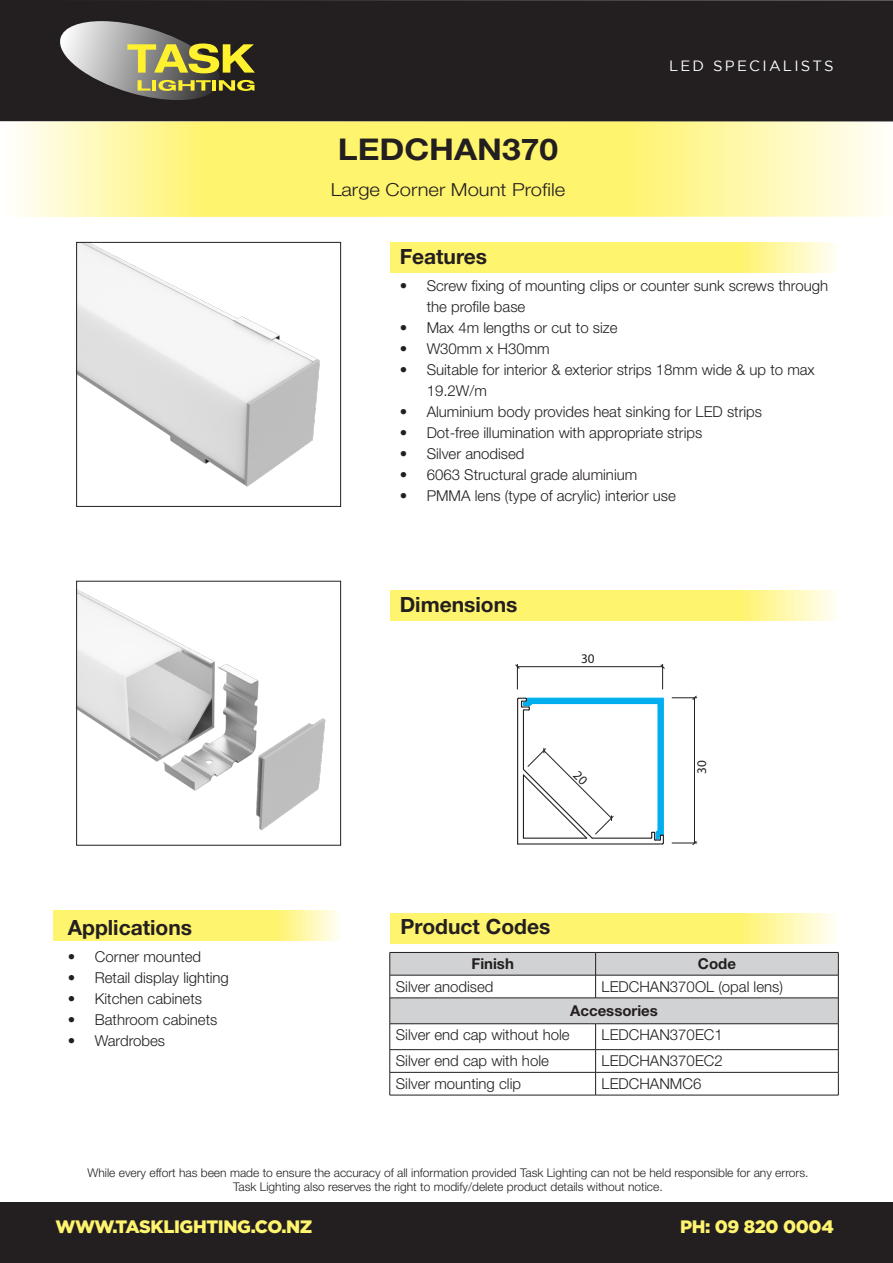
<style>
.page{position:relative;width:893px;height:1263px;background:#fff}
.page>*{position:absolute;margin:0;border:0;box-sizing:border-box;transform-origin:0 0}
.t1{font:700 30px "Helvetica Neue LT Std";color:#231f20;scale:1.12 1}
.t2{font:700 21px "Helvetica Neue LT Std";color:#231f20}
.t3{font:900 18px "Gotham";letter-spacing:-.02em;color:#fff46d}
.t4{font:300 18px "Helvetica Neue LT Std";color:#231f20;scale:1.12 1}
.t5{font:300 15px/21px "Helvetica Neue LT Std";color:#231f20}
.t6{font:700 15px "Helvetica Neue LT Std";color:#231f20}
.t7{font:14.85px "Gotham";letter-spacing:.15em;color:#fff}
.t8{font:13.2px "Myriad Hebrew";color:#231f20}
.t9{font:300 12px/14.4px "Helvetica Neue LT Std";color:#231f20;text-align:center}
</style>
<div class="page">
<svg style="left:53px;top:910px;width:286px;height:31px;background:#fff57b"></svg>
<svg style="left:390px;top:242px;width:446px;height:31px;background:#fff57b"></svg>
<svg style="left:1px;top:121px;width:892px;height:96px;background:#fef593"></svg>
<div style="left:0;top:0;width:893px;height:121px;background:#231f20"></div>
<svg style="left:60px;top:21px;width:195px;height:79px"></svg>
<div style="left:0;top:1202px;width:893px;height:61px;background:#231f20"></div>
<svg style="left:390px;top:913px;width:445px;height:30px;background:#fff57b"></svg>
<hr style="left:390px;top:1095px;width:206px;height:1px;background:#231f20">
<hr style="left:596px;top:1095px;width:242px;height:1px;background:#231f20">
<svg style="left:389px;top:952px;width:450px;height:143px"></svg>
<img style="left:78px;top:244px;width:242px;height:243px">
<div style="left:76px;top:242px;width:265px;height:264px;border:1px solid #231f20"></div>
<img style="left:78px;top:590px;width:248px;height:241px">
<div style="left:76px;top:581px;width:265px;height:264px;border:1px solid #231f20"></div>
<svg style="left:390px;top:590px;width:446px;height:31px;background:#fff57b"></svg>
<hr style="left:694px;top:698px;width:1px;height:145px;background:#231f20">
<svg style="left:672px;top:696px;width:25px;height:4px"></svg>
<svg style="left:672px;top:841px;width:25px;height:4px"></svg>
<hr style="left:517px;top:666px;width:146px;height:1px;background:#231f20">
<svg style="left:515px;top:664px;width:4px;height:25px"></svg>
<svg style="left:660px;top:664px;width:5px;height:25px"></svg>
<svg style="left:517px;top:697px;width:147px;height:148px"></svg>
<h1 class="t1" style="left:338px;top:130px;width:198px">LEDCHAN370</h1>
<p class="t4" style="left:331px;top:178px;width:211px">Large Corner Mount Profile</p>
<p class="t7" style="left:669px;top:58px;width:166px">LED SPECIALISTS</p>
<h2 class="t2" style="left:400px;top:244px;width:89px">Features</h2>
<p class="t5" style="left:427px;top:275px;width:403px;text-indent:-27px">• Screw fixing of mounting clips or counter sunk screws through the profile base</p>
<p class="t5" style="left:400px;top:317px;width:219px">• Max 4m lengths or cut to size</p>
<p class="t5" style="left:400px;top:338px;width:152px">• W30mm x H30mm</p>
<p class="t5" style="left:427px;top:359px;width:390px;text-indent:-27px">• Suitable for interior &amp; exterior strips 18mm wide &amp; up to max<br>19.2W/m</p>
<p class="t5" style="left:400px;top:401px;width:364px">• Aluminium body provides heat sinking for LED strips</p>
<p class="t5" style="left:400px;top:422px;width:304px">• Dot-free illumination with appropriate strips</p>
<p class="t5" style="left:400px;top:443px;width:126px">• Silver anodised</p>
<p class="t5" style="left:400px;top:464px;width:239px">• 6063 Structural grade aluminium</p>
<p class="t5" style="left:400px;top:485px;width:278px">• PMMA lens (type of acrylic) interior use</p>
<h2 class="t2" style="left:68px;top:914px;width:126px">Applications</h2>
<p class="t5" style="left:68px;top:945px;width:135px">• Corner mounted</p>
<p class="t5" style="left:68px;top:966px;width:163px">• Retail display lighting</p>
<p class="t5" style="left:68px;top:987px;width:136px">• Kitchen cabinets</p>
<p class="t5" style="left:68px;top:1008px;width:151px">• Bathroom cabinets</p>
<p class="t5" style="left:68px;top:1029px;width:99px">• Wardrobes</p>
<h2 class="t2" style="left:400px;top:591px;width:119px">Dimensions</h2>
<p class="t8" style="left:581px;top:651px;width:15px">30</p>
<p class="t8" style="left:695px;top:774px;width:15px;rotate:-90deg">30</p>
<h2 class="t2" style="left:401px;top:913px;width:151px">Product Codes</h2>
<p class="t6" style="left:471px;top:954px;width:44px">Finish</p>
<p class="t6" style="left:698px;top:954px;width:40px">Code</p>
<p class="t5" style="left:396px;top:976px;width:99px">Silver anodised</p>
<p class="t5" style="left:602px;top:976px;width:183px">LEDCHAN370OL (opal lens)</p>
<p class="t6" style="left:570px;top:1001px;width:89px">Accessories</p>
<p class="t5" style="left:396px;top:1024px;width:175px">Silver end cap without hole</p>
<p class="t5" style="left:602px;top:1024px;width:123px">LEDCHAN370EC1</p>
<p class="t5" style="left:396px;top:1050px;width:155px">Silver end cap with hole</p>
<p class="t5" style="left:602px;top:1050px;width:123px">LEDCHAN370EC2</p>
<p class="t5" style="left:396px;top:1073px;width:127px">Silver mounting clip</p>
<p class="t5" style="left:602px;top:1073px;width:101px">LEDCHANMC6</p>
<p class="t9" style="left:87px;top:1165px;width:722px">While every effort has been made to ensure the accuracy of all information provided Task Lighting can not be held responsible for any errors.<br>Task Lighting also reserves the right to modify/delete product details without notice.</p>
<p class="t3" style="left:55px;top:1216px;width:259px">WWW.TASKLIGHTING.CO.NZ</p>
<p class="t3" style="left:680px;top:1216px;width:155px">PH: 09 820 0004</p>
</div>
